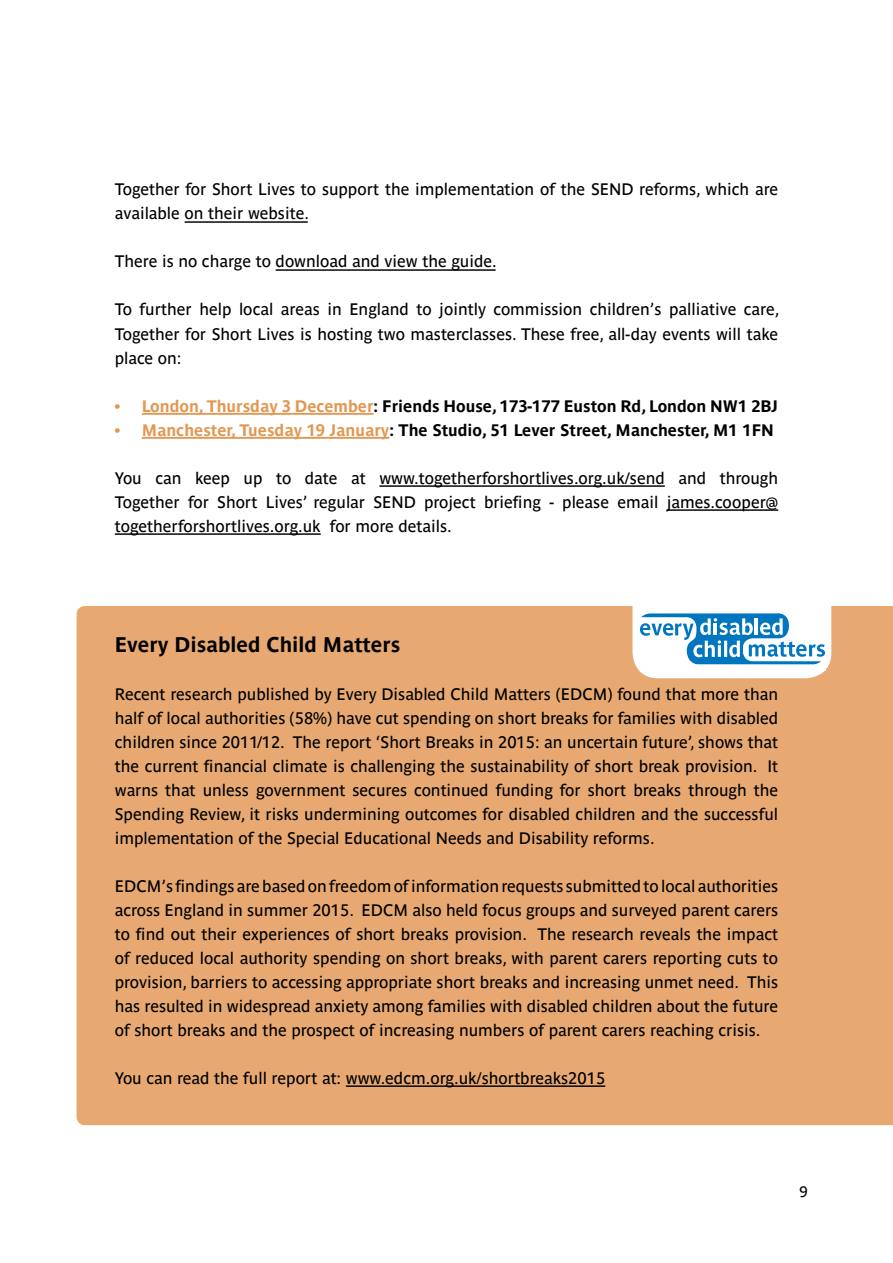
<style>
.page{position:relative;width:893px;height:1263px;background:#fff}
.page>*{position:absolute;margin:0;border:0;box-sizing:border-box;transform-origin:0 0}
.t1{font:700 21px "Parisine Std";color:#000}
.t2{font:16.5px/24px "Parisine Std";color:#000;text-align:justify}
.t3{font:700 16.5px "Parisine Std";color:#000}
.t4{font:15px "Parisine Std";color:#000}
.s1{color:#e29753}
</style>
<div class="page">
<div style="left:77px;top:606px;width:816px;height:519px;background:#e7a971"></div>
<div style="left:632px;top:567px;width:199px;height:111px;background:#fff;border-radius:26px"></div>
<div style="left:640px;top:613px;width:185px;height:58px;background:#fff"></div>
<svg style="left:640px;top:613px;width:185px;height:51px"></svg>
<hr style="left:185px;top:221px;width:123px;height:2px;background:#000">
<hr style="left:276px;top:269px;width:220px;height:2px;background:#000">
<hr style="left:142px;top:413px;width:232px;height:2px;background:#e29753">
<hr style="left:142px;top:437px;width:247px;height:2px;background:#e29753">
<hr style="left:379px;top:485px;width:286px;height:2px;background:#000">
<hr style="left:667px;top:509px;width:111px;height:2px;background:#000">
<hr style="left:115px;top:533px;width:206px;height:2px;background:#000">
<hr style="left:346px;top:1085px;width:259px;height:2px;background:#000">
<p class="t2" style="left:115px;top:178px;width:665px">Together for Short Lives to support the implementation of the SEND reforms, which are available on their website.</p>
<p class="t2" style="left:115px;top:250px;width:383px">There is no charge to download and view the guide.</p>
<p class="t2" style="left:115px;top:298px;width:666px">To further help local areas in England to jointly commission children’s palliative care, Together for Short Lives is hosting two masterclasses. These free, all-day events will take place on:</p>
<p class="t3" style="left:115px;top:396px;width:665px"><span class="s1">• London, Thursday 3 December</span>: Friends House, 173-177 Euston Rd, London NW1 2BJ</p>
<p class="t3" style="left:115px;top:420px;width:661px"><span class="s1">• Manchester, Tuesday 19 January</span>: The Studio, 51 Lever Street, Manchester, M1 1FN</p>
<p class="t2" style="left:115px;top:466px;width:665px">You can keep up to date at www.togetherforshortlives.org.uk/send and through Together for Short Lives’ regular SEND project briefing - please email james.cooper@ togetherforshortlives.org.uk for more details.</p>
<p class="t1" style="left:115px;top:632px;width:287px">Every Disabled Child Matters</p>
<p class="t2" style="left:115px;top:682px;width:665px">Recent research published by Every Disabled Child Matters (EDCM) found that more than half of local authorities (58%) have cut spending on short breaks for families with disabled children since 2011/12. The report ‘Short Breaks in 2015: an uncertain future’, shows that the current financial climate is challenging the sustainability of short break provision. It warns that unless government secures continued funding for short breaks through the Spending Review, it risks undermining outcomes for disabled children and the successful implementation of the Special Educational Needs and Disability reforms.</p>
<p class="t2" style="left:115px;top:874px;width:665px">EDCM’s findings are based on freedom of information requests submitted to local authorities across England in summer 2015. EDCM also held focus groups and surveyed parent carers to find out their experiences of short breaks provision. The research reveals the impact of reduced local authority spending on short breaks, with parent carers reporting cuts to provision, barriers to accessing appropriate short breaks and increasing unmet need. This has resulted in widespread anxiety among families with disabled children about the future of short breaks and the prospect of increasing numbers of parent carers reaching crisis.</p>
<p class="t2" style="left:115px;top:1066px;width:492px">You can read the full report at: www.edcm.org.uk/shortbreaks2015</p>
<p class="t4" style="left:799px;top:1182px;width:10px">9</p>
</div>
